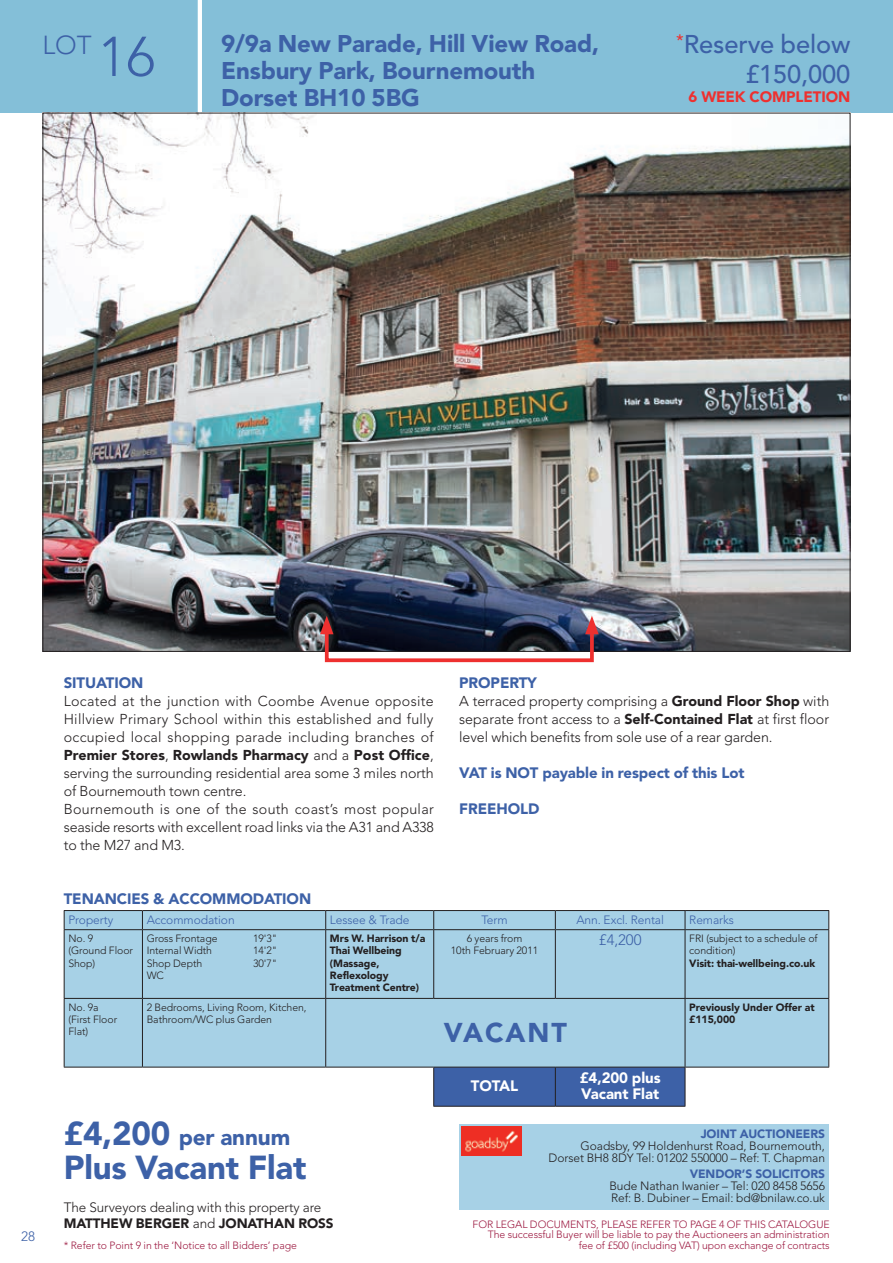
<style>
.page{position:relative;width:893px;height:1263px;background:#fff}
.page>*{position:absolute;margin:0;border:0;box-sizing:border-box;transform-origin:0 0}
.t1{font:900 33px "Avenir LT Std";letter-spacing:-.005em;color:#3d61a7}
.t2{font:900 27px "Avenir LT Std";letter-spacing:.075em;color:#3d61a7}
.t3{font:300 25.8px "Avenir LT Std";color:#3d61a7}
.t4{font:500 25.5px/29.2px "Avenir LT Std";letter-spacing:-.005em;color:#3d61a7;text-align:right}
.t5{font:900 24px/27px "Avenir LT Std";letter-spacing:-.005em;color:#3d61a7}
.t6{font:900 22.5px "Avenir LT Std";letter-spacing:-.005em;color:#3d61a7}
.t7{font:900 15px "Avenir LT Std";letter-spacing:-.005em;color:#3d61a7}
.t8{font:900 15px/16.5px "Avenir LT Std";letter-spacing:-.005em;color:#fff}
.t9{font:900 15px "Avenir LT Std";letter-spacing:-.005em;color:#ee302f}
.t10{font:300 15px "Avenir LT Std";color:#3d61a7}
.t11{font:300 14.25px/18px "Avenir LT Std";letter-spacing:.02em;color:#231f20}
.t12{font:300 14.25px/18px "Avenir LT Std";color:#231f20;text-align:justify}
.t13{font:300 13.5px/16.5px "Avenir LT Std";letter-spacing:-.005em;color:#231f20}
.t14{font:300 13.5px "Avenir LT Std";color:#3d61a7}
.t15{font:300 12px/12px "Avenir LT Std";letter-spacing:-.005em;color:#231f20;text-align:right}
.t16{font:300 12px "Avenir LT Std";letter-spacing:-.005em;color:#3d61a7}
.t17{font:900 12px "Avenir LT Std";letter-spacing:-.005em;color:#3d61a7}
.t18{font:300 10.5px/10.5px "Avenir LT Std";letter-spacing:-.005em;color:#9d1b42;text-align:right}
.t19{font:300 10.5px/12.5px "Avenir LT Std";letter-spacing:-.005em;color:#231f20}
.t20{font:900 10.5px/12.5px "Avenir LT Std";letter-spacing:-.005em;color:#231f20}
.s1{font-size:55.5px}
.s2{font-weight:900}
.s3{font-size:33px}
</style>
<div class="page">
<div style="left:0;top:0;width:893px;height:113px;background:#84bfd8"></div>
<hr style="left:198px;top:0;width:4px;height:113px;background:#fff">
<img style="left:45px;top:115px;width:803px;height:535px">
<div style="left:325px;top:625px;width:269px;height:37px;border:4px solid #ee302f"></div>
<svg style="left:320px;top:616px;width:13px;height:18px"></svg>
<svg style="left:585px;top:616px;width:14px;height:18px"></svg>
<div style="left:65px;top:911px;width:763px;height:156px;background:#a7d1e6"></div>
<div style="left:434px;top:1068px;width:251px;height:38px;background:#3d61a7"></div>
<hr style="left:142px;top:930px;width:1px;height:68px;background:#231f20">
<hr style="left:325px;top:930px;width:1px;height:68px;background:#231f20">
<hr style="left:433px;top:930px;width:1px;height:68px;background:#231f20">
<hr style="left:555px;top:930px;width:1px;height:68px;background:#231f20">
<hr style="left:685px;top:930px;width:1px;height:68px;background:#231f20">
<hr style="left:64px;top:998px;width:78px;height:1px;background:#231f20">
<hr style="left:142px;top:998px;width:184px;height:1px;background:#231f20">
<hr style="left:142px;top:999px;width:1px;height:68px;background:#231f20">
<hr style="left:326px;top:998px;width:108px;height:1px;background:#231f20">
<hr style="left:325px;top:999px;width:1px;height:68px;background:#231f20">
<hr style="left:434px;top:998px;width:121px;height:1px;background:#231f20">
<hr style="left:555px;top:998px;width:130px;height:1px;background:#231f20">
<hr style="left:685px;top:998px;width:144px;height:1px;background:#231f20">
<hr style="left:685px;top:999px;width:1px;height:68px;background:#231f20">
<hr style="left:64px;top:1067px;width:78px;height:1px;background:#231f20">
<hr style="left:142px;top:1067px;width:184px;height:1px;background:#231f20">
<hr style="left:326px;top:1067px;width:108px;height:1px;background:#231f20">
<hr style="left:434px;top:1067px;width:121px;height:1px;background:#231f20">
<hr style="left:555px;top:1067px;width:130px;height:1px;background:#231f20">
<hr style="left:685px;top:1067px;width:144px;height:1px;background:#231f20">
<svg style="left:142px;top:911px;width:1px;height:18px"></svg>
<hr style="left:64px;top:930px;width:1px;height:68px;background:#231f20">
<hr style="left:828px;top:930px;width:1px;height:68px;background:#231f20">
<hr style="left:64px;top:999px;width:1px;height:68px;background:#231f20">
<hr style="left:828px;top:999px;width:1px;height:68px;background:#231f20">
<svg style="left:555px;top:911px;width:1px;height:18px"></svg>
<svg style="left:685px;top:911px;width:1px;height:18px"></svg>
<hr style="left:685px;top:1067px;width:1px;height:39px;background:#231f20">
<svg style="left:325px;top:911px;width:1px;height:18px"></svg>
<svg style="left:433px;top:911px;width:1px;height:18px"></svg>
<hr style="left:64px;top:910px;width:78px;height:1px;background:#231f20">
<svg style="left:64px;top:911px;width:1px;height:18px"></svg>
<hr style="left:142px;top:910px;width:184px;height:1px;background:#231f20">
<hr style="left:326px;top:910px;width:108px;height:1px;background:#231f20">
<hr style="left:434px;top:910px;width:121px;height:1px;background:#231f20">
<hr style="left:555px;top:910px;width:130px;height:1px;background:#231f20">
<hr style="left:685px;top:910px;width:144px;height:1px;background:#231f20">
<svg style="left:828px;top:911px;width:1px;height:18px"></svg>
<hr style="left:64px;top:929px;width:78px;height:1px;background:#231f20">
<hr style="left:142px;top:929px;width:184px;height:1px;background:#231f20">
<hr style="left:326px;top:929px;width:108px;height:1px;background:#231f20">
<hr style="left:434px;top:929px;width:121px;height:1px;background:#231f20">
<hr style="left:555px;top:929px;width:130px;height:1px;background:#231f20">
<hr style="left:685px;top:929px;width:144px;height:1px;background:#231f20">
<hr style="left:555px;top:1067px;width:1px;height:39px;background:#231f20">
<hr style="left:433px;top:1067px;width:1px;height:39px;background:#231f20">
<hr style="left:433px;top:1106px;width:122px;height:1px;background:#231f20">
<hr style="left:555px;top:1106px;width:130px;height:1px;background:#231f20">
<div style="left:459px;top:1125px;width:370px;height:85px;background:#a7d1e6"></div>
<img style="left:461px;top:1127px;width:60px;height:29px">
<h3 class="t3" style="left:43px;top:30px;width:114px">LOT <span class="s1">16</span></h3>
<h3 class="t5" style="left:221px;top:30px;width:379px">9/9a New Parade, Hill View Road,<br>Ensbury Park, Bournemouth<br>Dorset BH10 5BG</h3>
<h3 class="t4" style="left:676px;top:30px;width:176px"><sup>*</sup>Reserve below £150,000</h3>
<p class="t9" style="left:689px;top:88px;width:163px">6 WEEK COMPLETION</p>
<p class="t14" style="left:21px;top:1229px;width:15px">28</p>
<p class="t7" style="left:64px;top:673px;width:81px">SITUATION</p>
<p class="t11" style="left:64px;top:692px;width:372px">Located at the junction with Coombe Avenue opposite Hillview Primary School within this established and fully occupied local shopping parade including branches of <span class="s2">Premier Stores</span>, <span class="s2">Rowlands Pharmacy</span> and a <span class="s2">Post Office</span>, serving the surrounding residential area some 3 miles north of Bournemouth town centre.<br>Bournemouth is one of the south coast’s most popular seaside resorts with excellent road links via the A31 and A338 to the M27 and M3.</p>
<p class="t7" style="left:459px;top:673px;width:79px">PROPERTY</p>
<p class="t12" style="left:459px;top:692px;width:372px">A terraced property comprising a <span class="s2">Ground Floor Shop</span> with separate front access to a <span class="s2">Self-Contained Flat</span> at first floor level which benefits from sole use of a rear garden.</p>
<p class="t7" style="left:459px;top:763px;width:287px">VAT is NOT payable in respect of this Lot</p>
<p class="t7" style="left:459px;top:799px;width:82px">FREEHOLD</p>
<p class="t7" style="left:64px;top:889px;width:249px">TENANCIES &amp; ACCOMMODATION</p>
<p class="t16" style="left:68px;top:912px;width:46px">Property</p>
<p class="t16" style="left:147px;top:912px;width:89px">Accommodation</p>
<p class="t16" style="left:330px;top:912px;width:81px">Lessee &amp; Trade</p>
<p class="t16" style="left:481px;top:912px;width:28px">Term</p>
<p class="t16" style="left:576px;top:912px;width:89px">Ann. Excl. Rental</p>
<p class="t16" style="left:689px;top:912px;width:46px">Remarks</p>
<p class="t19" style="left:68px;top:932px;width:66px">No. 9 (Ground Floor<br>Shop)</p>
<p class="t19" style="left:147px;top:932px;width:72px">Gross Frontage</p>
<p class="t19" style="left:253px;top:932px;width:26px">19'3"</p>
<p class="t20" style="left:330px;top:932px;width:97px">Mrs W. Harrison t/a<br>Thai Wellbeing (Massage,<br>Reflexology<br>Treatment Centre)</p>
<p class="t19" style="left:451px;top:932px;width:89px;text-align:center">6 years from<br>10th February 2011</p>
<p class="t10" style="left:599px;top:931px;width:44px">£4,200</p>
<p class="t19" style="left:689px;top:932px;width:130px">FRI (subject to a schedule of condition)</p>
<p class="t19" style="left:147px;top:944px;width:67px">Internal Width</p>
<p class="t19" style="left:253px;top:944px;width:26px">14'2"</p>
<p class="t19" style="left:147px;top:957px;width:57px">Shop Depth</p>
<p class="t19" style="left:253px;top:957px;width:26px">30'7"</p>
<p class="t19" style="left:147px;top:969px;width:19px">WC</p>
<p class="t20" style="left:689px;top:957px;width:127px">Visit: thai-wellbeing.co.uk</p>
<p class="t19" style="left:68px;top:1001px;width:50px">No. 9a (First Floor<br>Flat)</p>
<p class="t19" style="left:147px;top:1001px;width:161px">2 Bedrooms, Living Room, Kitchen,<br>Bathroom/WC plus Garden</p>
<h3 class="t6" style="left:64px;top:1123px;width:228px"><span class="s3">£4,200</span> per annum</h3>
<h1 class="t1" style="left:64px;top:1148px;width:244px">Plus Vacant Flat</h1>
<p class="t13" style="left:64px;top:1199px;width:271px">The Surveyors dealing with this property are<br><span class="s2">MATTHEW BERGER</span> and <span class="s2">JONATHAN ROSS</span></p>
<p class="t18" style="left:64px;top:1240px;width:235px">* Refer to Point 9 in the ‘Notice to all Bidders’ page</p>
<h2 class="t2" style="left:444px;top:1016px;width:125px">VACANT</h2>
<p class="t8" style="left:471px;top:1077px;width:49px">TOTAL</p>
<p class="t8" style="left:580px;top:1069px;width:82px">£4,200 plus<br>Vacant Flat</p>
<p class="t20" style="left:689px;top:1001px;width:127px">Previously Under Offer at £115,000</p>
<p class="t17" style="left:701px;top:1127px;width:126px">JOINT AUCTIONEERS</p>
<p class="t15" style="left:549px;top:1140px;width:278px">Goadsby, 99 Holdenhurst Road, Bournemouth,<br>Dorset BH8 8DY Tel: 01202 550000 – Ref: T. Chapman</p>
<p class="t17" style="left:690px;top:1167px;width:137px">VENDOR’S SOLICITORS</p>
<p class="t15" style="left:609px;top:1180px;width:217px;text-align:left">Bude Nathan Iwanier – Tel: 020 8458 5656<br>Ref: B. Dubiner – Email: bd@bnilaw.co.uk</p>
<p class="t18" style="left:473px;top:1219px;width:359px">FOR LEGAL DOCUMENTS, PLEASE REFER TO PAGE 4 OF THIS CATALOGUE<br>The successful Buyer will be liable to pay the Auctioneers an administration fee of £500 (including VAT) upon exchange of contracts</p>
</div>
